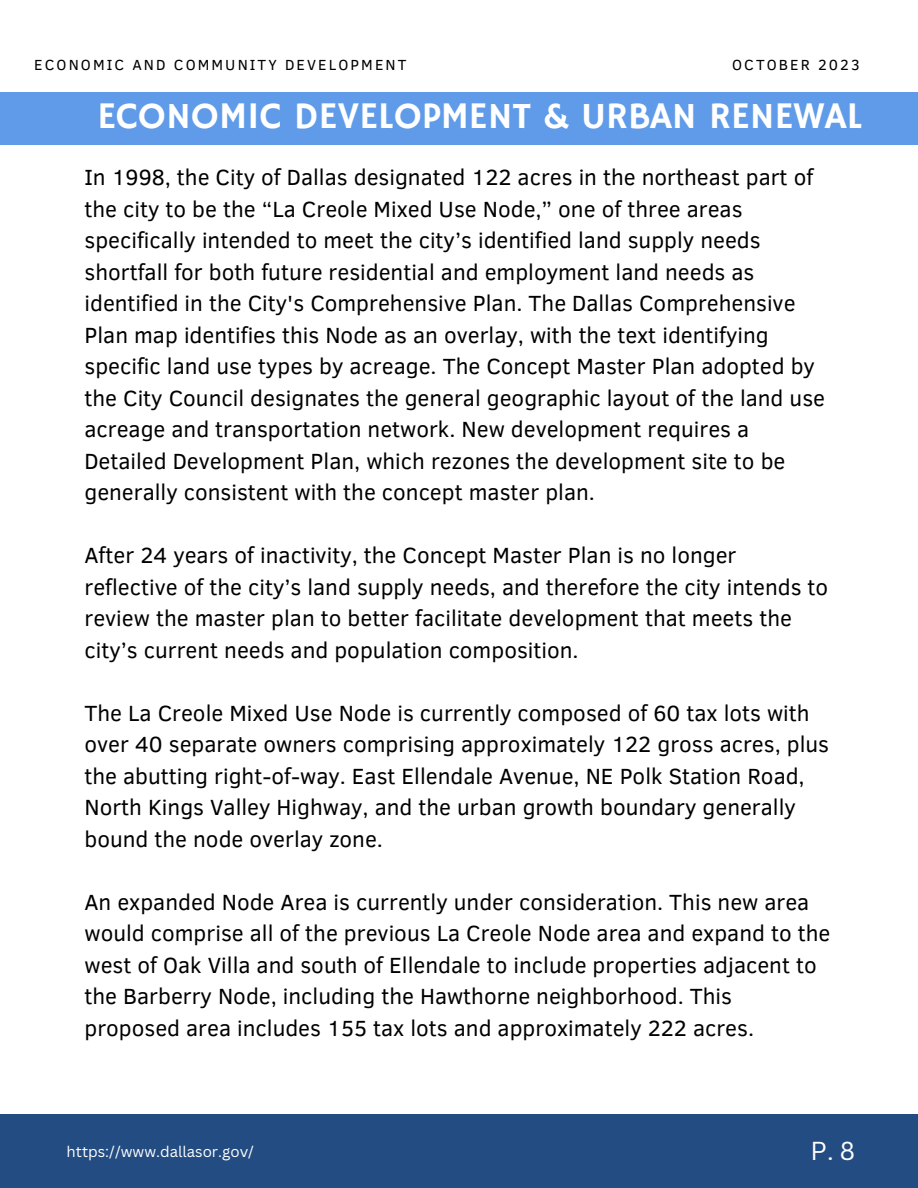
<style>
.page{position:relative;width:918px;height:1188px;background:#fff}
.page>*{position:absolute;margin:0;border:0;box-sizing:border-box;transform-origin:0 0}
.t1{font:37.5px "Hammersmith One";color:#fff}
.t2{font:25.35px "Canva Sans";color:#fff}
.t3{font:22.5px/31.5px "Clear Sans";color:#000}
.t4{font:15px "Clear Sans";letter-spacing:.14em;color:#000}
.t5{font:15px "Canva Sans";color:#fff}
</style>
<div class="page">
<div style="left:0;top:1114px;width:918px;height:74px;background:#234c82"></div>
<div style="left:0;top:92px;width:918px;height:53px;background:#5f9be8"></div>
<p class="t4" style="left:34px;top:53px;width:374px">ECONOMIC AND COMMUNITY DEVELOPMENT</p>
<p class="t4" style="left:732px;top:53px;width:129px">OCTOBER 2023</p>
<p class="t1" style="left:97px;top:95px;width:767px">ECONOMIC DEVELOPMENT &amp; URBAN RENEWAL</p>
<p class="t3" style="left:84px;top:160px;width:742px">In 1998, the City of Dallas designated 122 acres in the northeast part of the city to be the “La Creole Mixed Use Node,” one of three areas specifically intended to meet the city’s identified land supply needs shortfall for both future residential and employment land needs as identified in the City's Comprehensive Plan. The Dallas Comprehensive Plan map identifies this Node as an overlay, with the text identifying specific land use types by acreage. The Concept Master Plan adopted by the City Council designates the general geographic layout of the land use acreage and transportation network. New development requires a Detailed Development Plan, which rezones the development site to be generally consistent with the concept master plan.</p>
<p class="t3" style="left:84px;top:538px;width:745px">After 24 years of inactivity, the Concept Master Plan is no longer reflective of the city’s land supply needs, and therefore the city intends to review the master plan to better facilitate development that meets the city’s current needs and population composition.</p>
<p class="t3" style="left:84px;top:696px;width:746px">The La Creole Mixed Use Node is currently composed of 60 tax lots with over 40 separate owners comprising approximately 122 gross acres, plus the abutting right-of-way. East Ellendale Avenue, NE Polk Station Road, North Kings Valley Highway, and the urban growth boundary generally bound the node overlay zone.</p>
<p class="t3" style="left:84px;top:885px;width:747px">An expanded Node Area is currently under consideration. This new area would comprise all of the previous La Creole Node area and expand to the west of Oak Villa and south of Ellendale to include properties adjacent to the Barberry Node, including the Hawthorne neighborhood. This proposed area includes 155 tax lots and approximately 222 acres.</p>
<p class="t5" style="left:67px;top:1141px;width:189px">https://www.dallasor.gov/</p>
<p class="t2" style="left:811px;top:1133px;width:46px">P. 8</p>
</div>
